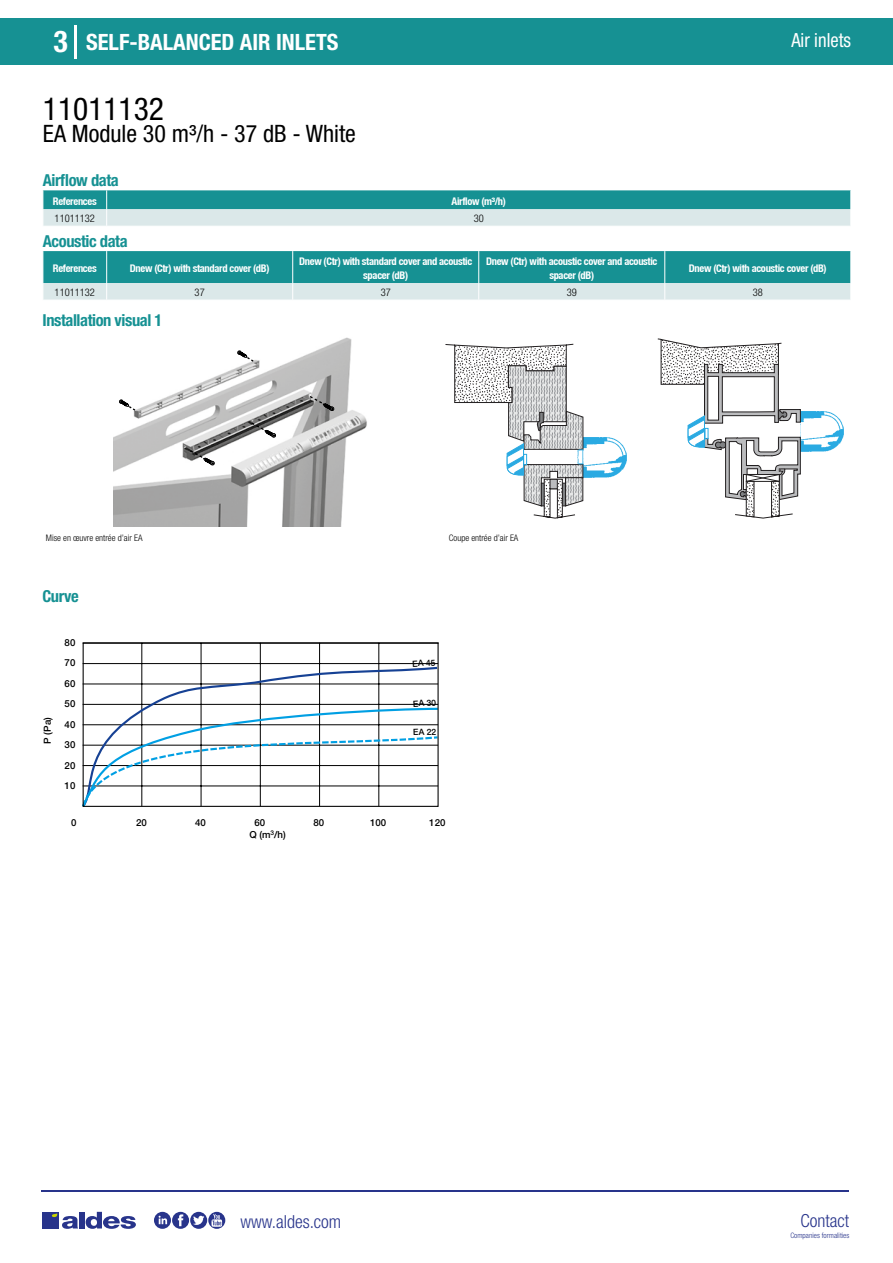
<style>
.page{position:relative;width:893px;height:1263px;background:#fff}
.page>*{position:absolute;margin:0;border:0;box-sizing:border-box;transform-origin:0 0}
.t1{font:condensed 31.5px "Helvetica Neue LT Std";color:#000}
.t2{font:700 condensed 30px "Helvetica Neue LT Std";color:#fff}
.t3{font:condensed 24px "Helvetica Neue LT Std";color:#000}
.t4{font:700 condensed 22.5px "Helvetica Neue LT Std";color:#fff}
.t5{font:condensed 19.5px "Helvetica Neue LT Std";color:#fff;scale:.95 1}
.t6{font:300 condensed 18px "Helvetica Neue";color:#28348b}
.t7{font:700 condensed 16.5px "Helvetica Neue LT Std";letter-spacing:-.025em;color:#169193}
.t8{font:700 condensed 10.5px/13.5px "Helvetica Neue";letter-spacing:-.03em;color:#fff;text-align:center}
.t9{font:300 condensed 10.5px "Helvetica Neue";color:#000}
.t10{font:500 9.75px "Helvetica Neue";color:#000}
.t11{font:300 condensed 9px "Helvetica Neue";color:#000}
.t12{font:500 8.55px "Helvetica Neue";color:#000}
.t13{font:300 condensed 7.5px "Helvetica Neue";color:#28348b}
</style>
<div class="page">
<div style="left:0;top:18px;width:893px;height:46px;background:#169193"></div>
<hr style="left:74px;top:25px;width:2px;height:33px;background:#fff">
<hr style="left:41px;top:1190px;width:808px;height:1px;background:#28348b">
<svg style="left:154px;top:1212px;width:71px;height:17px"></svg>
<div style="left:42px;top:1212px;width:17px;height:16px;background:#28348b"></div>
<div style="left:79px;top:1212px;width:5px;height:16px;background:#28348b"></div>
<svg style="left:86px;top:1212px;width:50px;height:17px"></svg>
<svg style="left:52px;top:1213px;width:26px;height:16px"></svg>
<svg style="left:43px;top:190px;width:808px;height:36px;background:#75bbbc"></svg>
<svg style="left:43px;top:251px;width:808px;height:49px;background:#5cb0b1"></svg>
<img style="left:113px;top:337px;width:254px;height:190px">
<svg style="left:308px;top:395px;width:26px;height:16px"></svg>
<svg style="left:250px;top:421px;width:26px;height:16px"></svg>
<svg style="left:189px;top:449px;width:26px;height:16px"></svg>
<svg style="left:119px;top:400px;width:18px;height:12px"></svg>
<svg style="left:237px;top:351px;width:18px;height:12px"></svg>
<img style="left:584px;top:437px;width:43px;height:41px">
<svg style="left:445px;top:343px;width:139px;height:176px"></svg>
<img style="left:801px;top:411px;width:43px;height:41px">
<svg style="left:657px;top:338px;width:144px;height:181px"></svg>
<hr style="left:142px;top:643px;width:1px;height:163px;background:#000">
<hr style="left:201px;top:643px;width:1px;height:163px;background:#000">
<hr style="left:260px;top:643px;width:1px;height:163px;background:#000">
<hr style="left:319px;top:643px;width:1px;height:163px;background:#000">
<hr style="left:379px;top:643px;width:1px;height:163px;background:#000">
<hr style="left:83px;top:663px;width:355px;height:1px;background:#000">
<svg style="left:82px;top:666px;width:355px;height:41px"></svg>
<svg style="left:82px;top:707px;width:355px;height:100px"></svg>
<div style="left:83px;top:642px;width:356px;height:165px;border:1px solid #000"></div>
<h2 class="t2" style="left:54px;top:24px;width:16px">3</h2>
<h3 class="t4" style="left:86px;top:28px;width:254px">SELF-BALANCED AIR INLETS</h3>
<h3 class="t5" style="left:791px;top:29px;width:64px">Air inlets</h3>
<h1 class="t1" style="left:43px;top:91px;width:122px">11011132</h1>
<h3 class="t3" style="left:43px;top:120px;width:314px">EA Module 30 m³/h - 37 dB - White</h3>
<h3 class="t7" style="left:43px;top:170px;width:77px">Airflow data</h3>
<p class="t8" style="left:53px;top:194px;width:45px">References</p>
<p class="t8" style="left:451px;top:194px;width:56px">Airflow (m³/h)</p>
<p class="t9" style="left:55px;top:212px;width:42px">11011132</p>
<p class="t9" style="left:474px;top:212px;width:12px">30</p>
<h3 class="t7" style="left:43px;top:231px;width:86px">Acoustic data</h3>
<p class="t8" style="left:53px;top:262px;width:45px">References</p>
<p class="t8" style="left:130px;top:262px;width:141px">Dnew (Ctr) with standard cover (dB)</p>
<p class="t8" style="left:299px;top:255px;width:175px">Dnew (Ctr) with standard cover and acoustic spacer (dB)</p>
<p class="t8" style="left:486px;top:255px;width:173px">Dnew (Ctr) with acoustic cover and acoustic spacer (dB)</p>
<p class="t8" style="left:689px;top:262px;width:139px">Dnew (Ctr) with acoustic cover (dB)</p>
<p class="t9" style="left:55px;top:286px;width:42px">11011132</p>
<p class="t9" style="left:195px;top:286px;width:12px">37</p>
<p class="t9" style="left:381px;top:286px;width:12px">37</p>
<p class="t9" style="left:567px;top:286px;width:12px">39</p>
<p class="t9" style="left:753px;top:286px;width:12px">38</p>
<h3 class="t7" style="left:43px;top:310px;width:121px">Installation visual 1</h3>
<p class="t11" style="left:46px;top:532px;width:98px">Mise en œuvre entrée d’air EA</p>
<p class="t11" style="left:449px;top:532px;width:71px">Coupe entrée d’air EA</p>
<h3 class="t7" style="left:43px;top:586px;width:38px">Curve</h3>
<p class="t10" style="left:42px;top:744px;width:28px;rotate:-90deg">P (Pa)</p>
<p class="t10" style="left:65px;top:636px;width:12px">80</p>
<p class="t10" style="left:65px;top:657px;width:12px">70</p>
<p class="t10" style="left:65px;top:677px;width:12px">60</p>
<p class="t10" style="left:65px;top:698px;width:12px">50</p>
<p class="t10" style="left:65px;top:718px;width:12px">40</p>
<p class="t10" style="left:65px;top:739px;width:12px">30</p>
<p class="t10" style="left:65px;top:759px;width:12px">20</p>
<p class="t10" style="left:65px;top:780px;width:12px">10</p>
<p class="t10" style="left:71px;top:816px;width:7px">0</p>
<p class="t12" style="left:412px;top:659px;width:25px;rotate:-4deg">EA 45</p>
<p class="t12" style="left:413px;top:699px;width:25px;rotate:-3deg">EA 30</p>
<p class="t12" style="left:413px;top:727px;width:25px;rotate:-2deg">EA 22</p>
<p class="t10" style="left:136px;top:816px;width:12px">20</p>
<p class="t10" style="left:195px;top:816px;width:12px">40</p>
<p class="t10" style="left:254px;top:816px;width:12px">60</p>
<p class="t10" style="left:314px;top:816px;width:12px">80</p>
<p class="t10" style="left:370px;top:816px;width:18px">100</p>
<p class="t10" style="left:429px;top:816px;width:18px">120</p>
<p class="t10" style="left:249px;top:829px;width:38px">Q (m<sup>3</sup>/h)</p>
<h3 class="t6" style="left:240px;top:1211px;width:102px">www.aldes.com</h3>
<h3 class="t6" style="left:800px;top:1211px;width:50px">Contact</h3>
<p class="t13" style="left:790px;top:1230px;width:60px">Companies formalities</p>
</div>
